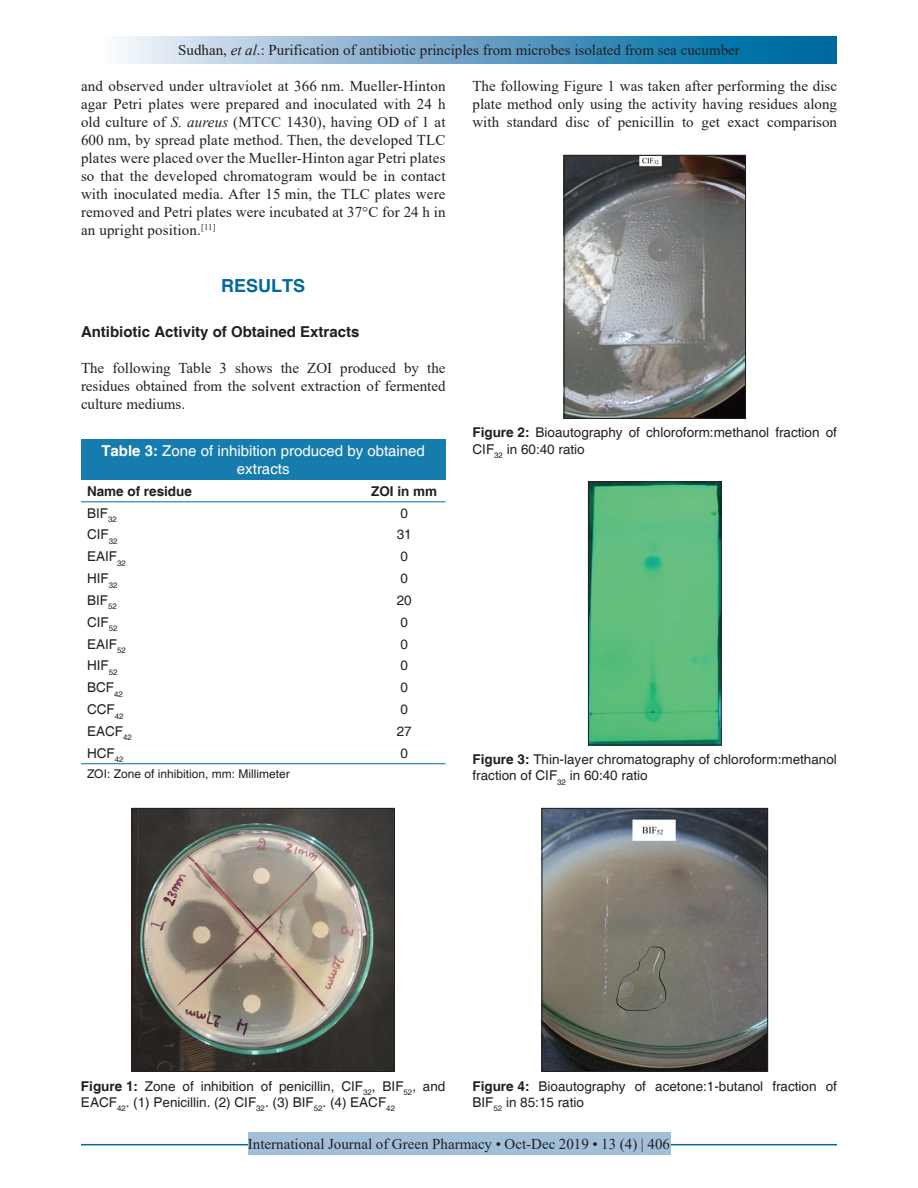
<style>
.page{position:relative;width:918px;height:1188px;background:#fff}
.page>*{position:absolute;margin:0;border:0;box-sizing:border-box;transform-origin:0 0}
.t1{font:700 18px "Helvetica";color:#00689e}
.TX{font:15px/18px "Times New Roman";color:#231f20;text-align:justify}
.RF{font:15px "Times New Roman";color:#231f20}
.TT{font:15px/18px "Helvetica";color:#fff;text-align:center}
.t2{font:700 15px "Helvetica";color:#231f20}
.FGC{font:13.5px/16.5px "Helvetica";color:#231f20}
.TB{font:13.5px "Helvetica";color:#231f20}
.TCH{font:700 13.5px "Helvetica";color:#231f20}
.TBL{font:13.5px "Helvetica";color:#231f20}
.TFN{font:12px "Helvetica";color:#231f20}
.s1{font-style:italic}
.s2{font-weight:700}
</style>
<div class="page">
<div style="left:81px;top:37px;width:756px;height:27px;background:linear-gradient(to right,#fcf4fb,#005d99)"></div>
<hr style="left:81px;top:1144px;width:756px;height:1px;background:#00689e">
<div style="left:248px;top:1133px;width:422px;height:22px;background:#a2bfda"></div>
<div style="left:81px;top:439px;width:365px;height:41px;background:#167cae"></div>
<hr style="left:81px;top:763px;width:117px;height:1px;background:#00689e">
<hr style="left:198px;top:763px;width:165px;height:1px;background:#00689e">
<hr style="left:363px;top:763px;width:83px;height:1px;background:#00689e">
<hr style="left:81px;top:501px;width:117px;height:1px;background:#00689e">
<hr style="left:198px;top:501px;width:165px;height:1px;background:#00689e">
<hr style="left:363px;top:501px;width:83px;height:1px;background:#00689e">
<img style="left:134px;top:810px;width:259px;height:260px">
<div style="left:132px;top:808px;width:263px;height:264px;border:1px solid #231f20"></div>
<img style="left:566px;top:157px;width:178px;height:260px">
<div style="left:564px;top:155px;width:182px;height:264px;border:1px solid #231f20"></div>
<img style="left:590px;top:484px;width:129px;height:259px">
<div style="left:588px;top:482px;width:133px;height:263px;border:1px solid #231f20"></div>
<img style="left:544px;top:810px;width:222px;height:260px">
<div style="left:542px;top:808px;width:226px;height:264px;border:1px solid #231f20"></div>
<p class="TX" style="left:178px;top:41px;width:563px">Sudhan, <span class="s1">et al</span>.: Purification of antibiotic principles from microbes isolated from sea cucumber</p>
<p class="TX" style="left:81px;top:77px;width:366px">and observed under ultraviolet at 366 nm. Mueller-Hinton agar Petri plates were prepared and inoculated with 24 h old culture of <span class="s1">S. aureus</span> (MTCC 1430), having OD of 1 at 600 nm, by spread plate method. Then, the developed TLC plates were placed over the Mueller-Hinton agar Petri plates so that the developed chromatogram would be in contact with inoculated media. After 15 min, the TLC plates were removed and Petri plates were incubated at 37°C for 24 h in an upright position.<sup>[11]</sup></p>
<h1 class="t1" style="left:221px;top:275px;width:86px">RESULTS</h1>
<h2 class="t2" style="left:81px;top:323px;width:280px">Antibiotic Activity of Obtained Extracts</h2>
<p class="TX" style="left:81px;top:359px;width:366px">The following Table 3 shows the ZOI produced by the residues obtained from the solvent extraction of fermented culture mediums.</p>
<p class="TT" style="left:101px;top:442px;width:325px"><span class="s2">Table 3:</span> Zone of inhibition produced by obtained extracts</p>
<p class="TCH" style="left:87px;top:483px;width:106px">Name of residue</p>
<p class="TCH" style="left:371px;top:483px;width:68px">ZOI in mm</p>
<p class="TB" style="left:87px;top:505px;width:31px">BIF<sub>32</sub></p>
<p class="TB" style="left:400px;top:505px;width:9px">0</p>
<p class="TB" style="left:87px;top:527px;width:32px">CIF<sub>32</sub></p>
<p class="TB" style="left:397px;top:527px;width:17px">31</p>
<p class="TB" style="left:87px;top:549px;width:40px">EAIF<sub>32</sub></p>
<p class="TB" style="left:400px;top:549px;width:9px">0</p>
<p class="TB" style="left:87px;top:571px;width:32px">HIF<sub>32</sub></p>
<p class="TB" style="left:400px;top:571px;width:9px">0</p>
<p class="TB" style="left:87px;top:592px;width:31px">BIF<sub>52</sub></p>
<p class="TB" style="left:397px;top:592px;width:17px">20</p>
<p class="TB" style="left:87px;top:614px;width:32px">CIF<sub>52</sub></p>
<p class="TB" style="left:400px;top:614px;width:9px">0</p>
<p class="TB" style="left:87px;top:636px;width:40px">EAIF<sub>52</sub></p>
<p class="TB" style="left:400px;top:636px;width:9px">0</p>
<p class="TB" style="left:87px;top:658px;width:32px">HIF<sub>52</sub></p>
<p class="TB" style="left:400px;top:658px;width:9px">0</p>
<p class="TB" style="left:87px;top:680px;width:37px">BCF<sub>42</sub></p>
<p class="TB" style="left:400px;top:680px;width:9px">0</p>
<p class="TB" style="left:87px;top:702px;width:38px">CCF<sub>42</sub></p>
<p class="TB" style="left:400px;top:702px;width:9px">0</p>
<p class="TB" style="left:87px;top:723px;width:46px">EACF<sub>42</sub></p>
<p class="TB" style="left:397px;top:723px;width:17px">27</p>
<p class="TBL" style="left:87px;top:745px;width:38px">HCF<sub>42</sub></p>
<p class="TBL" style="left:400px;top:745px;width:9px">0</p>
<p class="TFN" style="left:87px;top:767px;width:204px">ZOI: Zone of inhibition, mm: Millimeter</p>
<p class="TX" style="left:472px;top:77px;width:366px">The following Figure 1 was taken after performing the disc plate method only using the activity having residues along with standard disc of penicillin to get exact comparison</p>
<p class="FGC" style="left:472px;top:425px;width:366px"><span class="s2">Figure 2:</span> Bioautography of chloroform:methanol fraction of<br>CIF<sub>32</sub> in 60:40 ratio</p>
<p class="FGC" style="left:472px;top:751px;width:366px"><span class="s2">Figure 3:</span> Thin-layer chromatography of chloroform:methanol fraction of CIF<sub>32</sub> in 60:40 ratio</p>
<p class="FGC" style="left:81px;top:1078px;width:366px"><span class="s2">Figure 1:</span> Zone of inhibition of penicillin, CIF<sub>32</sub>, BIF<sub>52</sub>, and<br>EACF<sub>42</sub>. (1) Penicillin. (2) CIF<sub>32</sub>. (3) BIF<sub>52</sub>. (4) EACF<sub>42</sub></p>
<p class="FGC" style="left:472px;top:1078px;width:366px"><span class="s2">Figure 4:</span> Bioautography of acetone:1-butanol fraction of<br>BIF<sub>52</sub> in 85:15 ratio</p>
<p class="RF" style="left:248px;top:1134px;width:424px">International Journal of Green Pharmacy • Oct-Dec 2019 • 13 (4) | 406</p>
</div>
